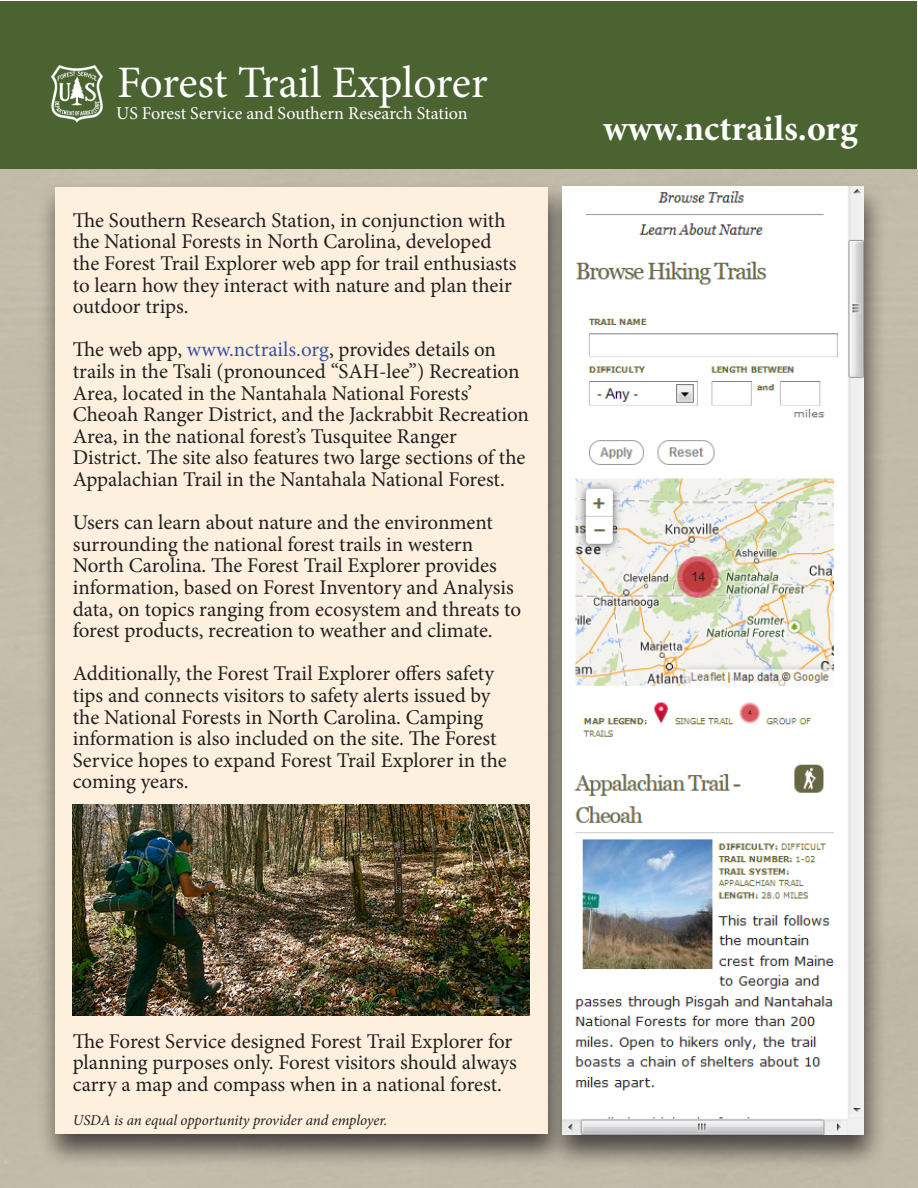
<style>
.page{position:relative;width:918px;height:1188px;background:#fff}
.page>*{position:absolute;margin:0;border:0;box-sizing:border-box;transform-origin:0 0}
.t1{font:45px "Minion Pro";letter-spacing:-.005em;color:#fff}
.t2{font:700 36px "Minion Pro";color:#fff}
.t3{font:21px/21.6px "Minion Pro";letter-spacing:-.005em;color:#231f20}
.t4{font:18px "Minion Pro";color:#fff}
.t5{font:italic 15px "Minion Pro";letter-spacing:-.01em;color:#231f20}
.s1{color:#3a53a3}
</style>
<div class="page">
<div style="left:1px;top:1px;width:916px;height:167px;background:#4a6331"></div>
<div style="left:38px;top:182px;width:533px;height:987px;background:#231f20;opacity:.75"></div>
<div style="left:56px;top:187px;width:492px;height:947px;background:#fef0de"></div>
<img style="left:52px;top:66px;width:50px;height:56px">
<div style="left:544px;top:181px;width:343px;height:989px;background:#231f20;opacity:.75"></div>
<img style="left:562px;top:187px;width:302px;height:948px">
<img style="left:73px;top:805px;width:456px;height:210px">
<p class="t1" style="left:117px;top:53px;width:372px">Forest Trail Explorer</p>
<p class="t4" style="left:116px;top:101px;width:353px">US Forest Service and Southern Research Station</p>
<p class="t3" style="left:73px;top:209px;width:445px">The Southern Research Station, in conjunction with the National Forests in North Carolina, developed the Forest Trail Explorer web app for trail enthusiasts to learn how they interact with nature and plan their outdoor trips.</p>
<p class="t3" style="left:73px;top:339px;width:458px">The web app, <span class="s1">www.nctrails.org</span>, provides details on trails in the Tsali (pronounced “SAH-lee”) Recreation Area, located in the Nantahala National Forests’ Cheoah Ranger District, and the Jackrabbit Recreation Area, in the national forest’s Tusquitee Ranger District. The site also features two large sections of the Appalachian Trail in the Nantahala National Forest.</p>
<p class="t3" style="left:73px;top:512px;width:450px">Users can learn about nature and the environment surrounding the national forest trails in western North Carolina. The Forest Trail Explorer provides information, based on Forest Inventory and Analysis data, on topics ranging from ecosystem and threats to forest products, recreation to weather and climate.</p>
<p class="t3" style="left:73px;top:663px;width:436px">Additionally, the Forest Trail Explorer offers safety tips and connects visitors to safety alerts issued by the National Forests in North Carolina. Camping information is also included on the site. The Forest Service hopes to expand Forest Trail Explorer in the coming years.</p>
<p class="t2" style="left:603px;top:104px;width:256px">www.nctrails.org</p>
<p class="t3" style="left:73px;top:1030px;width:446px">The Forest Service designed Forest Trail Explorer for planning purposes only. Forest visitors should always carry a map and compass when in a national forest.</p>
<p class="t5" style="left:73px;top:1110px;width:316px">USDA is an equal opportunity provider and employer.</p>
</div>
